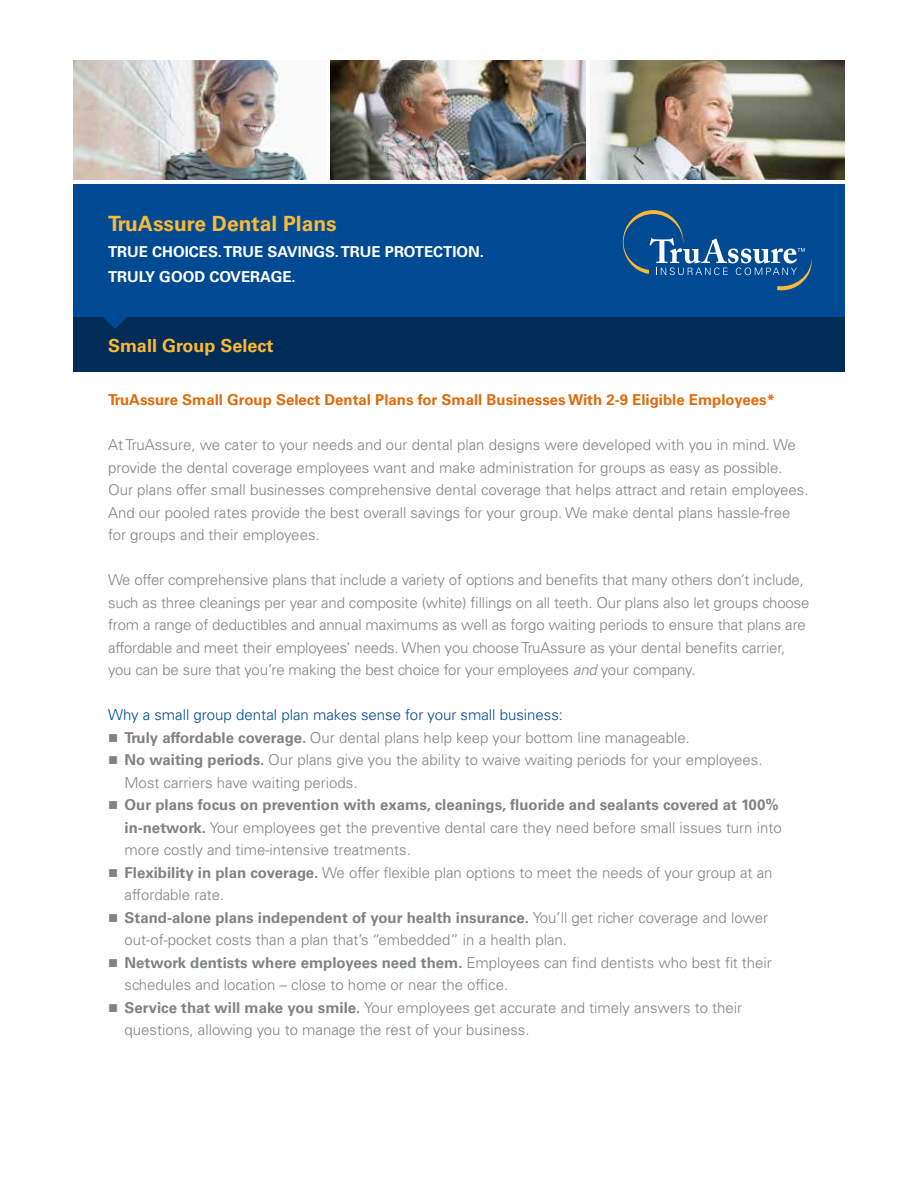
<style>
.page{position:relative;width:918px;height:1188px;background:#fff}
.page>*{position:absolute;margin:0;border:0;box-sizing:border-box;transform-origin:0 0}
.t1{font:700 21px "Univers LT Std";color:#fbb937}
.t2{font:700 18px "Univers LT Std";color:#fbb937}
.t3{font:300 15px/22.5px "Univers LT Std";color:#818383}
.t4{font:700 15px "Univers LT Std";color:#e06b0b}
.t5{font:700 15px/25.5px "Univers LT Std";color:#fff}
.t6{font:300 15px "Univers LT Std";color:#004a94}
.s1{font-style:italic}
.s2{font-weight:700}
</style>
<div class="page">
<div style="left:73px;top:316px;width:772px;height:56px;background:#002c57"></div>
<div style="left:73px;top:184px;width:772px;height:132px;background:#004a94"></div>
<svg style="left:102px;top:316px;width:26px;height:13px"></svg>
<img style="left:73px;top:61px;width:240px;height:118px">
<img style="left:331px;top:61px;width:254px;height:118px">
<img style="left:590px;top:61px;width:255px;height:118px">
<svg style="left:623px;top:210px;width:189px;height:80px"></svg>
<h1 class="t1" style="left:108px;top:212px;width:230px">TruAssure Dental Plans</h1>
<p class="t5" style="left:108px;top:239px;width:378px">TRUE CHOICES. TRUE SAVINGS. TRUE PROTECTION.<br>TRULY GOOD COVERAGE.</p>
<p class="t2" style="left:108px;top:335px;width:167px">Small Group Select</p>
<p class="t4" style="left:108px;top:391px;width:669px">TruAssure Small Group Select Dental Plans for Small Businesses With 2-9 Eligible Employees*</p>
<p class="t3" style="left:108px;top:434px;width:702px">At TruAssure, we cater to your needs and our dental plan designs were developed with you in mind. We provide the dental coverage employees want and make administration for groups as easy as possible.<br>Our plans offer small businesses comprehensive dental coverage that helps attract and retain employees.<br>And our pooled rates provide the best overall savings for your group. We make dental plans hassle-free for groups and their employees.</p>
<p class="t3" style="left:108px;top:569px;width:703px">We offer comprehensive plans that include a variety of options and benefits that many others don’t include, such as three cleanings per year and composite (white) fillings on all teeth. Our plans also let groups choose from a range of deductibles and annual maximums as well as forgo waiting periods to ensure that plans are affordable and meet their employees’ needs. When you choose TruAssure as your dental benefits carrier, you can be sure that you’re making the best choice for your employees <span class="s1">and</span> your company.</p>
<p class="t6" style="left:108px;top:706px;width:457px">Why a small group dental plan makes sense for your small business:</p>
<p class="t3" style="left:108px;top:726px;width:583px">■ <span class="s2">Truly affordable coverage.</span> Our dental plans help keep your bottom line manageable.</p>
<p class="t3" style="left:124px;top:749px;width:640px;text-indent:-16px">■ <span class="s2">No waiting periods.</span> Our plans give you the ability to waive waiting periods for your employees.<br>Most carriers have waiting periods.</p>
<p class="t3" style="left:124px;top:794px;width:659px;text-indent:-16px">■ <span class="s2">Our plans focus on prevention with exams, cleanings, fluoride and sealants covered at 100% in-network.</span> Your employees get the preventive dental care they need before small issues turn into more costly and time-intensive treatments.</p>
<p class="t3" style="left:124px;top:861px;width:650px;text-indent:-16px">■ <span class="s2">Flexibility in plan coverage.</span> We offer flexible plan options to meet the needs of your group at an affordable rate.</p>
<p class="t3" style="left:124px;top:906px;width:645px;text-indent:-16px">■ <span class="s2">Stand-alone plans independent of your health insurance.</span> You’ll get richer coverage and lower out-of-pocket costs than a plan that’s “embedded” in a health plan.</p>
<p class="t3" style="left:124px;top:951px;width:649px;text-indent:-16px">■ <span class="s2">Network dentists where employees need them.</span> Employees can find dentists who best fit their schedules and location – close to home or near the office.</p>
<p class="t3" style="left:124px;top:996px;width:619px;text-indent:-16px">■ <span class="s2">Service that will make you smile.</span> Your employees get accurate and timely answers to their questions, allowing you to manage the rest of your business.</p>
</div>
